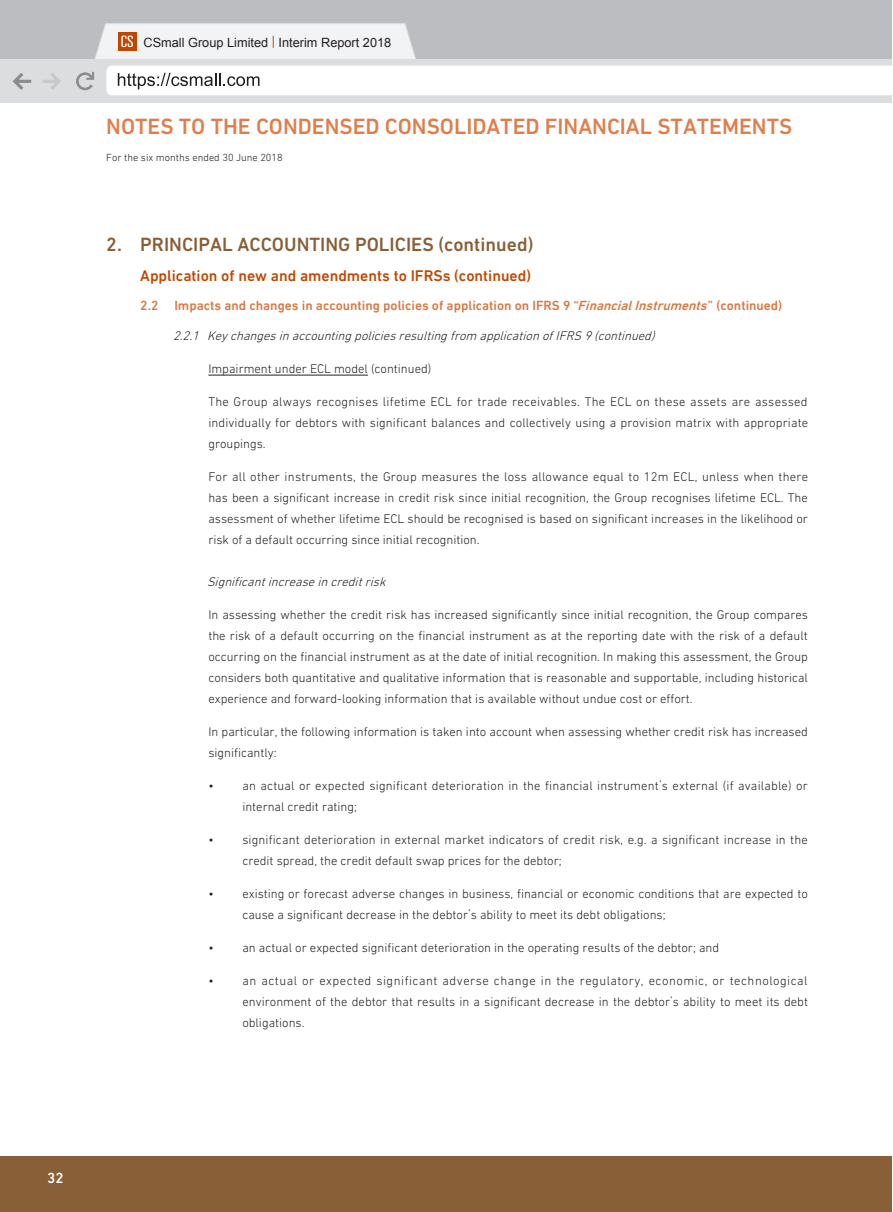
<style>
.page{position:relative;width:893px;height:1212px;background:#fff}
.page>*{position:absolute;margin:0;border:0;box-sizing:border-box;transform-origin:0 0}
.t1{font:500 22.5px "DIN Next LT Pro";color:#df7e4b}
._3__標題{font:500 19.5px "DIN Next LT Pro";color:#885f36}
._4__副標題{font:500 15.75px "DIN Next LT Pro";color:#c14600}
.t2{font:500 15px "DIN Next LT Pro";color:#fff}
._5__副副標題{font:500 13.5px "DIN Next LT Pro";color:#db753e}
._1__內文{font:300 12.75px/21px "DIN Next LT Pro";color:#231f20;text-align:justify}
._1__內文-2{font:italic 300 12.75px "DIN Next LT Pro";color:#231f20}
.t3{font:12.75px "Arial";color:#231f20}
.t4{font:300 10.5px "DIN Next LT Pro";color:#231f20}
.s1{color:#c14600}
.s2{font-style:italic}
</style>
<div class="page">
<div style="left:0;top:0;width:892px;height:79px;background:#bcbdc0"></div>
<div style="left:0;top:60px;width:892px;height:43px;background:#dcdddf"></div>
<svg style="left:43px;top:75px;width:12px;height:13px"></svg>
<div style="left:0;top:1157px;width:892px;height:55px;background:#885f36"></div>
<svg style="left:19px;top:75px;width:12px;height:13px"></svg>
<svg style="left:76px;top:23px;width:816px;height:72px"></svg>
<hr style="left:208px;top:375px;width:160px;height:1px;background:#231f20">
<p class="t3" style="left:144px;top:34px;width:249px">CSmall Group Limited <span class="s1">|</span> Interim Report 2018</p>
<h1 class="t1" style="left:106px;top:113px;width:687px">NOTES TO THE CONDENSED CONSOLIDATED FINANCIAL STATEMENTS</h1>
<p class="t4" style="left:106px;top:151px;width:178px">For the six months ended 30 June 2018</p>
<p class="_3__標題" style="left:106px;top:233px;width:429px">2. PRINCIPAL ACCOUNTING POLICIES (continued)</p>
<p class="_4__副標題" style="left:140px;top:266px;width:392px">Application of new and amendments to IFRSs (continued)</p>
<p class="_5__副副標題" style="left:140px;top:298px;width:643px">2.2 Impacts and changes in accounting policies of application on IFRS 9 “<span class="s2">FinancialInstruments</span>” (continued)</p>
<p class="_1__內文-2" style="left:173px;top:328px;width:487px">2.2.1 Keychangesinaccountingpoliciesresultingfrom applicationofIFRS 9(continued)</p>
<p class="_1__內文" style="left:208px;top:358px;width:225px">Impairment under ECL model (continued)</p>
<p class="_1__內文" style="left:208px;top:391px;width:601px">The Group always recognises lifetime ECL for trade receivables. The ECL on these assets are assessed individually for debtors with significant balances and collectively using a provision matrix with appropriate groupings.</p>
<p class="_1__內文" style="left:208px;top:466px;width:601px">For all other instruments, the Group measures the loss allowance equal to 12m ECL, unless when there has been a significant increase in credit risk since initial recognition, the Group recognises lifetime ECL. The assessment of whether lifetime ECL should be recognised is based on significant increases in the likelihood or risk of a default occurring since initial recognition.</p>
<p class="_1__內文-2" style="left:207px;top:574px;width:184px">Significantincreaseincreditrisk</p>
<p class="_1__內文" style="left:208px;top:604px;width:601px">In assessing whether the credit risk has increased significantly since initial recognition, the Group compares the risk of a default occurring on the financial instrument as at the reporting date with the risk of a default occurring on the financial instrument as at the date of initial recognition. In making this assessment, the Group considers both quantitative and qualitative information that is reasonable and supportable, including historical experience and forward-looking information that is available without undue cost or effort.</p>
<p class="_1__內文" style="left:208px;top:721px;width:601px">In particular, the following information is taken into account when assessing whether credit risk has increased significantly:</p>
<p class="_1__內文" style="left:242px;top:775px;width:567px;text-indent:-34px">• an actual or expected significant deterioration in the financial instrument’s external (if available) or internal credit rating;</p>
<p class="_1__內文" style="left:242px;top:829px;width:567px;text-indent:-34px">• significant deterioration in external market indicators of credit risk, e.g. a significant increase in the credit spread, the credit default swap prices for the debtor;</p>
<p class="_1__內文" style="left:242px;top:883px;width:567px;text-indent:-34px">• existing or forecast adverse changes in business, financial or economic conditions that are expected to cause a significant decrease in the debtor’s ability to meet its debt obligations;</p>
<p class="_1__內文" style="left:208px;top:937px;width:512px">• an actual or expected significant deterioration in the operating results of the debtor; and</p>
<p class="_1__內文" style="left:242px;top:970px;width:567px;text-indent:-34px">• an actual or expected significant adverse change in the regulatory, economic, or technological environment of the debtor that results in a significant decrease in the debtor’s ability to meet its debt obligations.</p>
<p class="t2" style="left:47px;top:1169px;width:18px">32</p>
</div>
